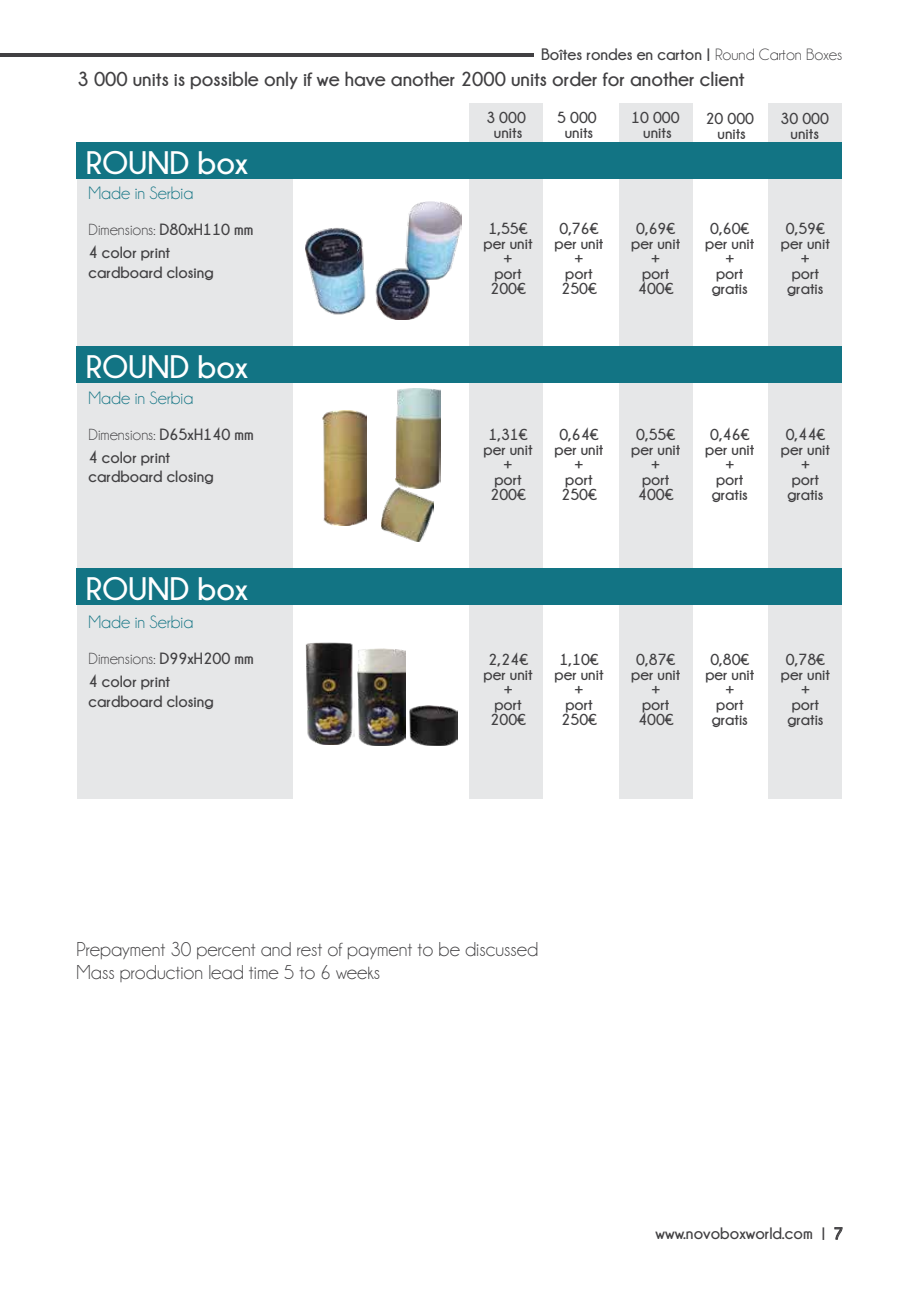
<style>
.page{position:relative;width:919px;height:1289px;background:#fff}
.page>*{position:absolute;margin:0;border:0;box-sizing:border-box;transform-origin:0 0}
.t1{font:700 32.4px "Champagne&Limousines";color:#fff}
.t2{font:20.25px "Champagne&Limousines";color:#414042}
.t3{font:700 20.25px "Champagne&Limousines";color:#414042}
.t4{font:18px "Champagne&Limousines";color:#127484}
.t5{font:700 16.5px "Champagne&Limousines";color:#414042}
.t6{font:700 16.2px/23.2px "Champagne&Limousines";color:#414042}
.t7{font:700 16.05px/15px "Champagne&Limousines";color:#414042;text-align:center}
.s1{font-weight:400}
</style>
<div class="page">
<div style="left:78px;top:142px;width:215px;height:656px;background:#e6e7e8"></div>
<div style="left:469px;top:103px;width:74px;height:695px;background:#e6e7e8"></div>
<div style="left:619px;top:103px;width:73px;height:695px;background:#e6e7e8"></div>
<div style="left:768px;top:103px;width:74px;height:695px;background:#e6e7e8"></div>
<div style="left:77px;top:142px;width:765px;height:36px;background:#127484"></div>
<div style="left:77px;top:346px;width:765px;height:37px;background:#127484"></div>
<div style="left:77px;top:568px;width:765px;height:36px;background:#127484"></div>
<img style="left:410px;top:705px;width:47px;height:41px">
<img style="left:358px;top:648px;width:47px;height:98px">
<img style="left:305px;top:642px;width:50px;height:103px">
<img style="left:381px;top:489px;width:53px;height:52px">
<img style="left:395px;top:388px;width:45px;height:101px">
<img style="left:322px;top:410px;width:45px;height:115px">
<img style="left:305px;top:202px;width:156px;height:117px">
<svg style="left:834px;top:1227px;width:8px;height:12px"></svg>
<hr style="left:0;top:53px;width:533px;height:4px;background:#414042">
<p class="t5" style="left:541px;top:45px;width:303px">Boîtes rondes en carton | <span class="s1">Round Carton Boxes</span></p>
<p class="t3" style="left:78px;top:68px;width:668px">3 000 units is possible only if we have another 2000 units order for another client</p>
<h1 class="t1" style="left:86px;top:145px;width:163px">ROUND box</h1>
<p class="t4" style="left:89px;top:184px;width:106px">Made in Serbia</p>
<p class="t6" style="left:89px;top:218px;width:166px"><span class="s1">Dimensions:</span> D80xH110 mm<br>4 color print</p>
<p class="t6" style="left:89px;top:260px;width:126px">cardboard closing</p>
<h1 class="t1" style="left:86px;top:349px;width:163px">ROUND box</h1>
<p class="t4" style="left:89px;top:388px;width:106px">Made in Serbia</p>
<p class="t6" style="left:89px;top:422px;width:167px"><span class="s1">Dimensions:</span> D65xH140 mm<br>4 color print</p>
<p class="t6" style="left:89px;top:465px;width:126px">cardboard closing</p>
<h1 class="t1" style="left:86px;top:570px;width:163px">ROUND box</h1>
<p class="t4" style="left:89px;top:613px;width:106px">Made in Serbia</p>
<p class="t6" style="left:89px;top:646px;width:166px"><span class="s1">Dimensions:</span> D99xH200 mm<br>4 color print</p>
<p class="t6" style="left:89px;top:689px;width:126px">cardboard closing</p>
<p class="t7" style="left:486px;top:110px;width:41px">3 000 units</p>
<p class="t7" style="left:557px;top:110px;width:41px">5 000 units</p>
<p class="t7" style="left:631px;top:110px;width:50px">10 000 units</p>
<p class="t7" style="left:705px;top:110px;width:50px">20 000 units</p>
<p class="t7" style="left:780px;top:110px;width:50px">30 000 units</p>
<p class="t7" style="left:483px;top:221px;width:51px">1,55€ per unit +<br>port<br>200€</p>
<p class="t7" style="left:554px;top:221px;width:51px">0,76€ per unit +<br>port<br>250€</p>
<p class="t7" style="left:631px;top:221px;width:51px">0,69€ per unit +<br>port<br>400€</p>
<p class="t7" style="left:705px;top:221px;width:51px">0,60€ per unit +<br>port gratis</p>
<p class="t7" style="left:780px;top:221px;width:51px">0,59€ per unit +<br>port gratis</p>
<p class="t7" style="left:483px;top:426px;width:51px">1,31€ per unit +<br>port<br>200€</p>
<p class="t7" style="left:554px;top:426px;width:51px">0,64€ per unit +<br>port<br>250€</p>
<p class="t7" style="left:631px;top:426px;width:51px">0,55€ per unit +<br>port<br>400€</p>
<p class="t7" style="left:705px;top:426px;width:51px">0,46€ per unit +<br>port gratis</p>
<p class="t7" style="left:780px;top:426px;width:51px">0,44€ per unit +<br>port gratis</p>
<p class="t7" style="left:483px;top:652px;width:51px">2,24€ per unit +<br>port<br>200€</p>
<p class="t7" style="left:554px;top:652px;width:51px">1,10€ per unit +<br>port<br>250€</p>
<p class="t7" style="left:631px;top:652px;width:51px">0,87€ per unit +<br>port<br>400€</p>
<p class="t7" style="left:705px;top:652px;width:51px">0,80€ per unit +<br>port gratis</p>
<p class="t7" style="left:780px;top:652px;width:51px">0,78€ per unit +<br>port gratis</p>
<p class="t2" style="left:77px;top:939px;width:463px">Prepayment 30 percent and rest of payment to be discussed</p>
<p class="t2" style="left:77px;top:961px;width:305px">Mass production lead time 5 to 6 weeks</p>
<p class="t5" style="left:655px;top:1224px;width:189px">www.novoboxworld.com | 7</p>
</div>
